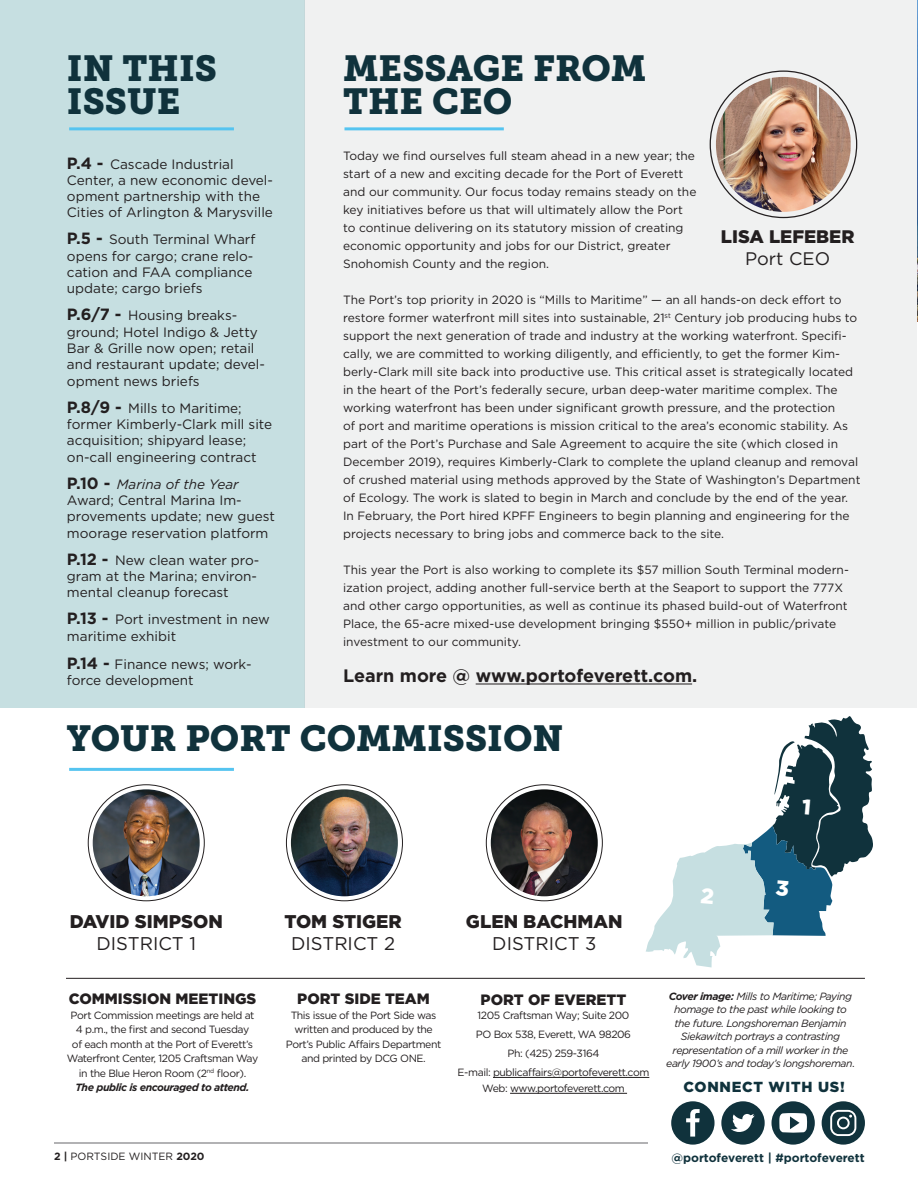
<style>
.page{position:relative;width:918px;height:1188px;background:#fff}
.page>*{position:absolute;margin:0;border:0;box-sizing:border-box;transform-origin:0 0}
.t1{font:36px/33px "Museo Slab 900";color:#10323c}
.t2{font:900 18.45px "Gotham";color:#231f20}
.t3{font:18.45px "Gotham";color:#231f20}
.t4{font:900 18.15px "Gotham";color:#231f20}
.t5{font:18.15px "Gotham";color:#231f20}
.t6{font:700 18px "Gotham";color:#231f20}
.t7{font:900 15px "Gotham";color:#231f20}
.t8{font:900 14.55px "Gotham";letter-spacing:.05em;color:#10323c}
.t9{font:13.5px/16.4px "Gotham";color:#231f20}
.t10{font:12px/18px "Gotham";color:#231f20}
.t11{font:700 11.85px "Gotham";color:#10323c}
.t12{font:10.5px/14.5px "Gotham";letter-spacing:-.04em;color:#231f20;text-align:center}
.t13{font:italic 10.5px/13.5px "Gotham";letter-spacing:-.04em;color:#231f20;text-align:center}
.t14{font:italic 700 10.5px "Gotham";letter-spacing:-.04em;color:#231f20}
.t15{font:10.5px "Gotham";color:#231f20}
.s1{font-weight:700;font-size:16.35px}
.s2{font-style:italic}
.s3{font-weight:700}
.s4{font-style:normal}
</style>
<div class="page">
<hr style="left:54px;top:1143px;width:594px;height:1px;background:#67676a">
<div style="left:0;top:0;width:305px;height:708px;background:#c6dfe1"></div>
<div style="left:305px;top:0;width:612px;height:708px;background:#f0f1f1"></div>
<img style="left:917px;top:0;width:1px;height:322px">
<hr style="left:66px;top:978px;width:799px;height:1px;background:#231f20">
<hr style="left:493px;top:1077px;width:156px;height:1px;background:#231f20">
<hr style="left:510px;top:1093px;width:117px;height:1px;background:#231f20">
<svg style="left:671px;top:1101px;width:44px;height:44px"></svg>
<svg style="left:721px;top:1101px;width:44px;height:44px"></svg>
<svg style="left:772px;top:1101px;width:43px;height:44px"></svg>
<svg style="left:822px;top:1101px;width:43px;height:44px"></svg>
<img style="left:93px;top:789px;width:107px;height:107px;border-radius:53px">
<img style="left:291px;top:789px;width:107px;height:107px;border-radius:53px">
<img style="left:491px;top:789px;width:107px;height:107px;border-radius:53px">
<hr style="left:476px;top:684px;width:216px;height:1px;background:#231f20">
<img style="left:716px;top:77px;width:135px;height:135px;border-radius:66px">
<hr style="left:344px;top:127px;width:160px;height:3px;background:#55c4f0">
<hr style="left:69px;top:127px;width:165px;height:3px;background:#55c4f0">
<hr style="left:69px;top:768px;width:165px;height:3px;background:#55c4f0">
<svg style="left:646px;top:716px;width:227px;height:251px"></svg>
<p class="t1" style="left:67px;top:52px;width:152px">IN THIS</p>
<p class="t1" style="left:67px;top:85px;width:115px">ISSUE</p>
<p class="t9" style="left:67px;top:155px;width:208px"><span class="s1">P.4 -</span> Cascade Industrial<br>Center, a new economic devel&shy;opment partnership with the<br>Cities of Arlington &amp; Marysville</p>
<p class="t9" style="left:67px;top:231px;width:190px"><span class="s1">P.5 -</span> South Terminal Wharf opens for cargo; crane relo&shy;cation and FAA compliance update; cargo briefs</p>
<p class="t9" style="left:67px;top:307px;width:200px"><span class="s1">P.6/7 -</span> Housing breaks&shy;ground; Hotel Indigo &amp; Jetty<br>Bar &amp; Grille now open; retail and restaurant update; devel&shy;opment news briefs</p>
<p class="t9" style="left:67px;top:399px;width:207px"><span class="s1">P.8/9 -</span> Mills to Maritime; former Kimberly-Clark mill site acquisition; shipyard lease; on-call engineering contract</p>
<p class="t9" style="left:67px;top:475px;width:210px"><span class="s1">P.10 -</span> <span class="s2">Marina of the Year<br></span>Award; Central Marina Im&shy;provements update; new guest moorage reservation platform</p>
<p class="t9" style="left:67px;top:551px;width:194px"><span class="s1">P.12 -</span> New clean water pro&shy;gram at the Marina; environ&shy;mental cleanup forecast</p>
<p class="t9" style="left:67px;top:611px;width:204px"><span class="s1">P.13 -</span> Port investment in new maritime exhibit</p>
<p class="t9" style="left:67px;top:656px;width:186px"><span class="s1">P.14 -</span> Finance news; work&shy;force development</p>
<p class="t1" style="left:343px;top:52px;width:305px">MESSAGE FROM<br>THE CEO</p>
<p class="t10" style="left:343px;top:147px;width:355px">Today we find ourselves full steam ahead in a new year; the start of a new and exciting decade for the Port of Everett and our community. Our focus today remains steady on the key initiatives before us that will ultimately allow the Port to continue delivering on its statutory mission of creating economic opportunity and jobs for our District, greater Snohomish County and the region.</p>
<p class="t10" style="left:343px;top:291px;width:519px">The Port’s top priority in 2020 is “Mills to Maritime” — an all hands-on deck effort to restore former waterfront mill sites into sustainable, 21<sup>st</sup> Century job producing hubs to support the next generation of trade and industry at the working waterfront. Specifi&shy;cally, we are committed to working diligently, and efficiently, to get the former Kim&shy;berly-Clark mill site back into productive use. This critical asset is strategically located in the heart of the Port’s federally secure, urban deep-water maritime complex. The working waterfront has been under significant growth pressure, and the protection<br>of port and maritime operations is mission critical to the area’s economic stability. As part of the Port’s Purchase and Sale Agreement to acquire the site (which closed in December 2019), requires Kimberly-Clark to complete the upland cleanup and removal of crushed material using methods approved by the State of Washington’s Department of Ecology. The work is slated to begin in March and conclude by the end of the year.<br>In February, the Port hired KPFF Engineers to begin planning and engineering for the projects necessary to bring jobs and commerce back to the site.</p>
<p class="t10" style="left:343px;top:561px;width:507px">This year the Port is also working to complete its $57 million South Terminal modern&shy;ization project, adding another full-service berth at the Seaport to support the 777X and other cargo opportunities, as well as continue its phased build-out of Waterfront Place, the 65-acre mixed-use development bringing $550+ million in public/private investment to our community.</p>
<p class="t6" style="left:343px;top:664px;width:356px">Learn more @ www.portofeverett.com.</p>
<p class="t4" style="left:721px;top:224px;width:135px">LISA LEFEBER</p>
<p class="t5" style="left:745px;top:247px;width:86px">Port CEO</p>
<p class="t1" style="left:67px;top:722px;width:498px">YOUR PORT COMMISSION</p>
<p class="t2" style="left:70px;top:909px;width:155px">DAVID SIMPSON</p>
<p class="t3" style="left:97px;top:932px;width:101px">DISTRICT 1</p>
<p class="t7" style="left:69px;top:988px;width:189px">COMMISSION MEETINGS</p>
<p class="t12" style="left:67px;top:1007px;width:193px">Port Commission meetings are held at 4 p.m., the first and second Tuesday<br>of each month at the Port of Everett’s Waterfront Center, 1205 Craftsman Way in the Blue Heron Room (2<sup>nd</sup> floor).</p>
<p class="t14" style="left:76px;top:1081px;width:176px">The public is encouraged to attend.</p>
<p class="t15" style="left:54px;top:1150px;width:152px"><span class="s3">2 |</span> PORTSIDE WINTER <span class="s3">2020</span></p>
<p class="t2" style="left:284px;top:909px;width:119px">TOM STIGER</p>
<p class="t3" style="left:291px;top:932px;width:105px">DISTRICT 2</p>
<p class="t7" style="left:297px;top:988px;width:134px">PORT SIDE TEAM</p>
<p class="t12" style="left:286px;top:1007px;width:157px">This issue of the Port Side was written and produced by the<br>Port’s Public Affairs Department and printed by DCG ONE.</p>
<p class="t2" style="left:466px;top:909px;width:158px">GLEN BACHMAN</p>
<p class="t3" style="left:492px;top:932px;width:106px">DISTRICT 3</p>
<p class="t13" style="left:666px;top:989px;width:190px"><span class="s3">Cover image:</span> Mills to Maritime; Paying homage to the past while looking to the future. Longshoreman Benjamin Siekawitch portrays a contrasting representation of a mill worker in the early 1900’s and today’s longshoreman<span class="s4">.</span></p>
<p class="t7" style="left:481px;top:989px;width:147px">PORT OF EVERETT</p>
<p class="t12" style="left:478px;top:1008px;width:153px">1205 Craftsman Way; Suite 200</p>
<p class="t12" style="left:476px;top:1027px;width:157px">PO Box 538, Everett, WA 98206</p>
<p class="t12" style="left:508px;top:1046px;width:93px">Ph: (425) 259-3164</p>
<p class="t12" style="left:458px;top:1065px;width:193px">E-mail: publicaffairs@portofeverett.com</p>
<p class="t12" style="left:482px;top:1081px;width:144px">Web: www.portofeverett.com</p>
<p class="t8" style="left:683px;top:1076px;width:163px">CONNECT WITH US!</p>
<p class="t11" style="left:671px;top:1150px;width:195px">@portofeverett | #portofeverett</p>
</div>
